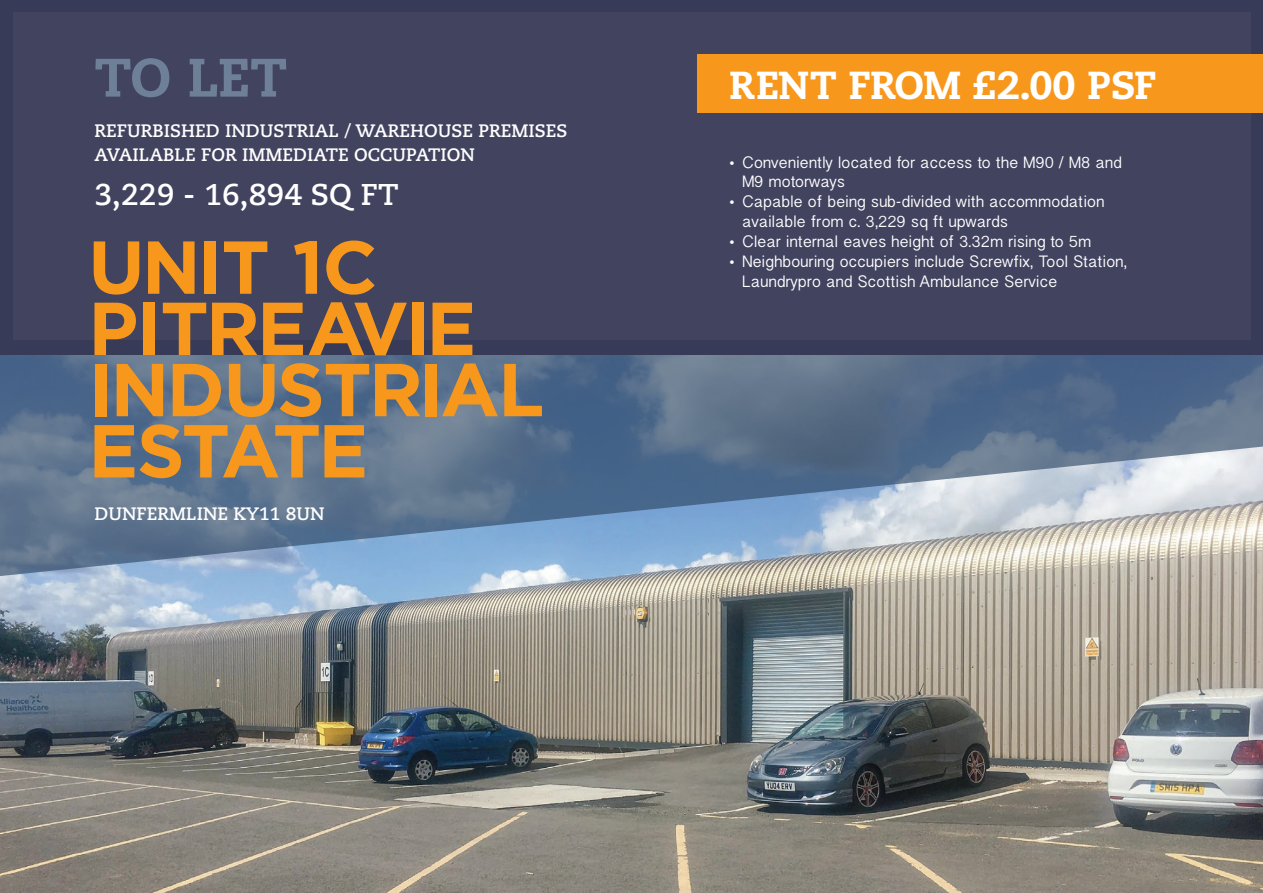
<style>
.page{position:relative;width:1263px;height:893px;background:#fff}
.page>*{position:absolute;margin:0;border:0;box-sizing:border-box;transform-origin:0 0}
.t1{font:700 74.7px/61.2px "Gotham";letter-spacing:-.04em;color:#f7981d}
.t2{font:800 54px "Caecilia LT";color:#6e7f98}
.t3{font:800 39px "Caecilia LT";letter-spacing:-.02em;color:#fff}
.t4{font:700 30px "Caecilia LT";color:#fff}
.t5{font:700 18px/23.4px "Caecilia LT";color:#fff}
.t6{font:16.5px/19.8px "Myanmar Sangam MN";color:#fff}
</style>
<div class="page">
<img style="left:0;top:577px;width:1263px;height:316px">
<svg style="left:0;top:355px;width:1263px;height:222px;background:#7489a1"></svg>
<div style="left:0;top:0;width:1263px;height:355px;background:#383b58"></div>
<div style="left:13px;top:13px;width:1237px;height:327px;background:#42435f"></div>
<div style="left:697px;top:55px;width:566px;height:58px;background:#f7981d"></div>
<h2 class="t2" style="left:94px;top:44px;width:194px">TO LET</h2>
<p class="t5" style="left:94px;top:120px;width:475px">REFURBISHED INDUSTRIAL / WAREHOUSE PREMISES<br>AVAILABLE FOR IMMEDIATE OCCUPATION</p>
<h3 class="t4" style="left:94px;top:176px;width:306px">3,229 - 16,894 SQ FT</h3>
<h1 class="t1" style="left:88px;top:235px;width:458px">UNIT 1C<br>PITREAVIE<br>INDUSTRIAL<br>ESTATE</h1>
<p class="t5" style="left:94px;top:502px;width:231px">DUNFERMLINE KY11 8UN</p>
<h3 class="t3" style="left:729px;top:61px;width:429px">RENT FROM £2.00 PSF</h3>
<p class="t6" style="left:742px;top:152px;width:381px;text-indent:-13px">• Conveniently located for access to the M90 / M8 and<br>M9 motorways</p>
<p class="t6" style="left:742px;top:192px;width:364px;text-indent:-13px">• Capable of being sub-divided with accommodation available from c. 3,229 sq ft upwards</p>
<p class="t6" style="left:729px;top:231px;width:363px">• Clear internal eaves height of 3.32m rising to 5m</p>
<p class="t6" style="left:742px;top:251px;width:386px;text-indent:-13px">• Neighbouring occupiers include Screwfix, Tool Station,<br>Laundrypro and Scottish Ambulance Service</p>
</div>
